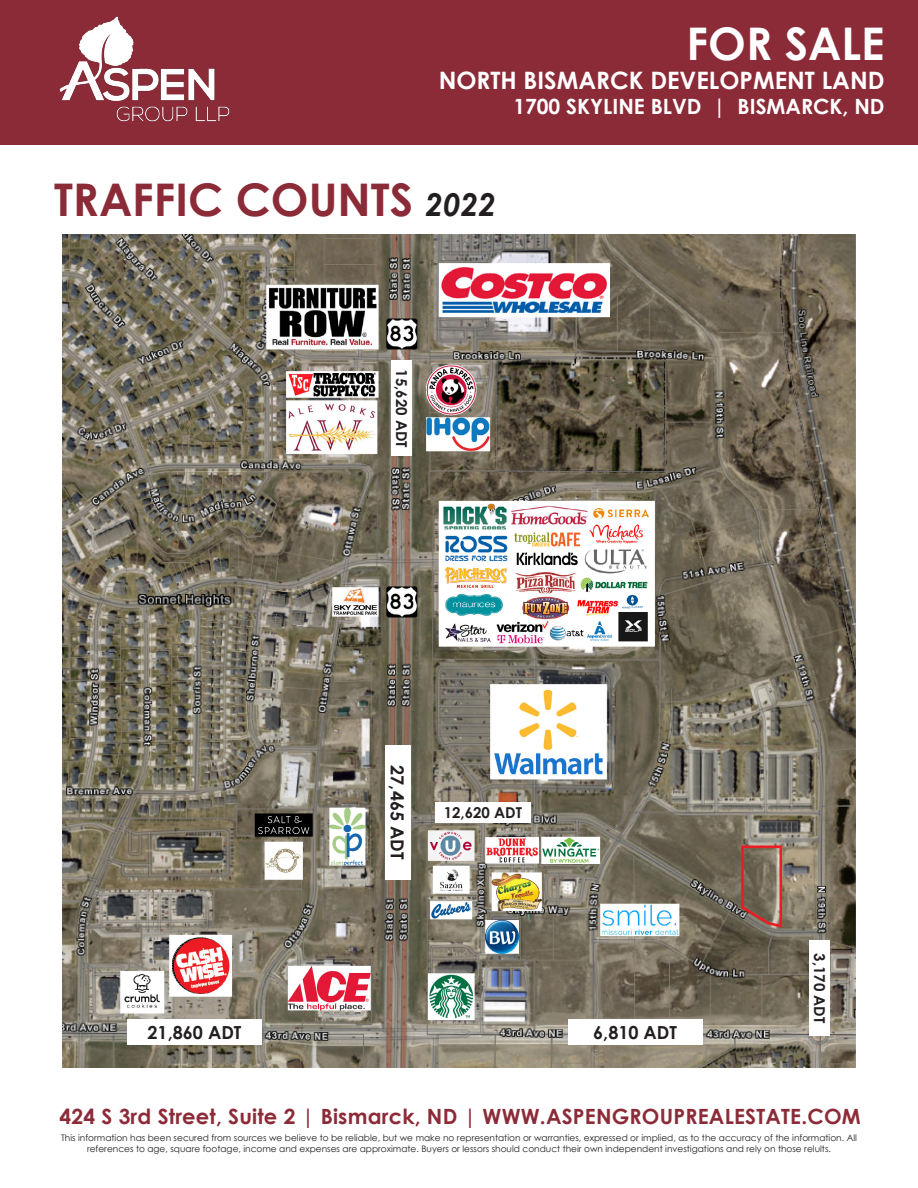
<style>
.page{position:relative;width:918px;height:1188px;background:#fff}
.page>*{position:absolute;margin:0;border:0;box-sizing:border-box;transform-origin:0 0}
.t1{font:700 45px "Century Gothic";color:#8c2b38}
.t2{font:700 45px "Century Gothic";color:#fff}
.t3{font:700 24px "Century Gothic";color:#fff}
.t4{font:700 21px "Century Gothic";letter-spacing:.01em;color:#8c2b38}
.t5{font:700 21px "Century Gothic";color:#fff}
.t6{font:700 18px "Century Gothic";color:#231f20}
.t7{font:700 15px "Century Gothic";color:#231f20}
.t8{font:9px/10.8px "Century Gothic";color:#231f20;text-align:center}
.s1{font-style:italic;font-size:31.5px;color:#231f20}
</style>
<div class="page">
<div style="left:0;top:0;width:918px;height:145px;background:#8c2b38"></div>
<img style="left:59px;top:16px;width:171px;height:106px">
<img style="left:62px;top:234px;width:794px;height:834px">
<div style="left:127px;top:1019px;width:135px;height:26px;background:#fff"></div>
<div style="left:568px;top:1019px;width:134px;height:26px;background:#fff"></div>
<div style="left:385px;top:745px;width:26px;height:134px;background:#fff"></div>
<div style="left:392px;top:361px;width:20px;height:95px;background:#fff"></div>
<div style="left:810px;top:941px;width:20px;height:95px;background:#fff"></div>
<div style="left:435px;top:802px;width:96px;height:21px;background:#fff"></div>
<p class="t2" style="left:687px;top:10px;width:199px">FOR SALE</p>
<p class="t3" style="left:439px;top:62px;width:447px">NORTH BISMARCK DEVELOPMENT LAND</p>
<p class="t5" style="left:513px;top:91px;width:373px">1700 SKYLINE BLVD | BISMARCK, ND</p>
<p class="t1" style="left:54px;top:166px;width:444px">TRAFFIC COUNTS <span class="s1">2022</span></p>
<p class="t7" style="left:413px;top:369px;width:80px;rotate:90deg">15,620 ADT</p>
<p class="t6" style="left:411px;top:765px;width:95px;rotate:90deg">27,465 ADT</p>
<p class="t7" style="left:444px;top:801px;width:80px">12,620 ADT</p>
<p class="t6" style="left:148px;top:1019px;width:95px">21,860 ADT</p>
<p class="t6" style="left:593px;top:1019px;width:85px">6,810 ADT</p>
<p class="t7" style="left:831px;top:953px;width:71px;rotate:90deg">3,170 ADT</p>
<p class="t4" style="left:59px;top:1100px;width:803px">424 S 3rd Street, Suite 2 | Bismarck, ND | WWW.ASPENGROUPREALESTATE.COM</p>
<p class="t8" style="left:61px;top:1132px;width:797px">This information has been secured from sources we believe to be reliable, but we make no representation or warranties, expressed or implied, as to the accuracy of the information. All references to age, square footage, income and expenses are approximate. Buyers or lessors should conduct their own independent investigations and rely on those relults.</p>
</div>
